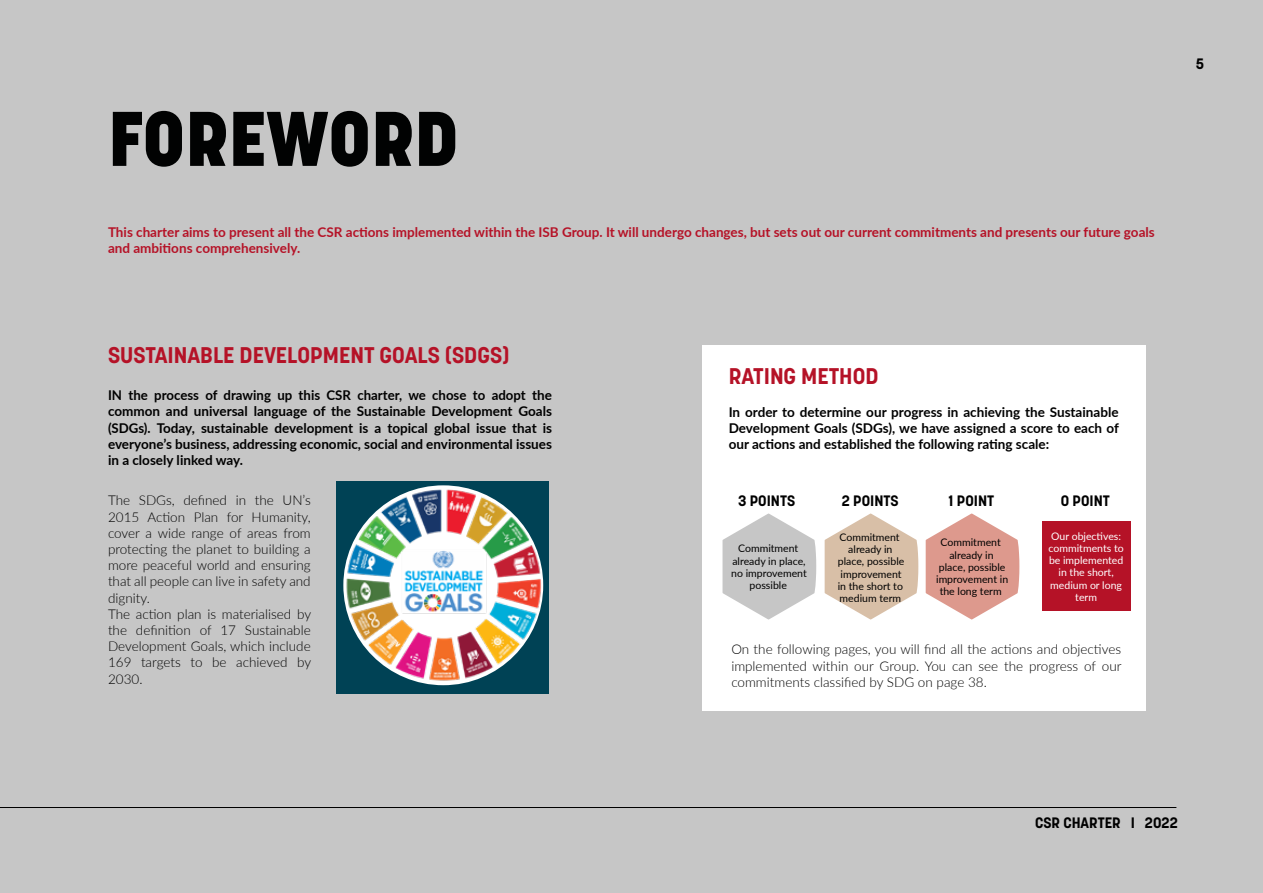
<style>
.page{position:relative;width:1263px;height:893px;background:#c6c6c6}
.page>*{position:absolute;margin:0;border:0;box-sizing:border-box;transform-origin:0 0}
.t1{font:800 76.5px "Korolev";color:#010202}
.t2{font:700 22.5px "Korolev";color:#b51227}
.t3{font:700 15px "Korolev";color:#000}
.t4{font:300 13.5px/16.2px "Lato";color:#000}
.t5{font:700 13.5px/16.4px "Lato";color:#000;text-align:justify}
.t6{font:700 13.5px/16.2px "Lato";color:#b51227}
.t7{font:10.5px/12.3px "Lato";color:#000;text-align:center}
.t8{font:10.5px/12.3px "Lato";color:#fff;text-align:center}
</style>
<div class="page">
<hr style="left:0;top:807px;width:1176px;height:1px;background:#000">
<div style="left:702px;top:345px;width:443px;height:366px;background:#fff"></div>
<svg style="left:825px;top:514px;width:93px;height:105px"></svg>
<svg style="left:926px;top:514px;width:93px;height:105px"></svg>
<svg style="left:722px;top:514px;width:94px;height:105px"></svg>
<div style="left:1042px;top:521px;width:88px;height:90px;background:#b51227"></div>
<div style="left:336px;top:481px;width:213px;height:212px;background:#004255"></div>
<img style="left:345px;top:489px;width:199px;height:196px">
<h1 class="t1" style="left:108px;top:91px;width:352px">FOREWORD</h1>
<p class="t6" style="left:108px;top:223px;width:1048px">This charter aims to present all the CSR actions implemented within the ISB Group. It will undergo changes, but sets out our current commitments and presents our future goals and ambitions comprehensively.</p>
<h2 class="t2" style="left:108px;top:340px;width:403px">SUSTAINABLE DEVELOPMENT GOALS (SDGS)</h2>
<p class="t5" style="left:108px;top:386px;width:446px">IN the process of drawing up this CSR charter, we chose to adopt the common and universal language of the Sustainable Development Goals (SDGs). Today, sustainable development is a topical global issue that is everyone’s business, addressing economic, social and environmental issues in a closely linked way.</p>
<p class="t4" style="left:108px;top:492px;width:205px">The SDGs, defined in the UN’s<br>2015 Action Plan for Humanity, cover a wide range of areas from protecting the planet to building a more peaceful world and ensuring that all people can live in safety and dignity.<br>The action plan is materialised by the definition of 17 Sustainable<br>Development Goals, which include<br>169 targets to be achieved by<br>2030.</p>
<h2 class="t2" style="left:729px;top:362px;width:151px">RATING METHOD</h2>
<p class="t5" style="left:729px;top:403px;width:392px">In order to determine our progress in achieving the Sustainable Development Goals (SDGs), we have assigned a score to each of our actions and established the following rating scale:</p>
<p class="t3" style="left:738px;top:492px;width:59px">3 POINTS</p>
<p class="t3" style="left:842px;top:492px;width:58px">2 POINTS</p>
<p class="t3" style="left:949px;top:492px;width:47px">1 POINT</p>
<p class="t3" style="left:1061px;top:492px;width:51px">0 POINT</p>
<p class="t7" style="left:838px;top:530px;width:68px">Commitment already in place, possible improvement in the short to medium term</p>
<p class="t7" style="left:936px;top:536px;width:74px">Commitment already in place, possible improvement in the long term</p>
<p class="t8" style="left:1048px;top:529px;width:77px">Our objectives: commitments to be implemented in the short, medium or long term</p>
<p class="t7" style="left:731px;top:542px;width:77px">Commitment already in place, no improvement possible</p>
<p class="t4" style="left:731px;top:641px;width:392px;text-align:justify">On the following pages, you will find all the actions and objectives implemented within our Group. You can see the progress of our commitments classified by SDG on page 38.</p>
<p class="t3" style="left:1196px;top:54px;width:10px">5</p>
<p class="t3" style="left:1035px;top:813px;width:144px">CSR CHARTER I 2022</p>
</div>
